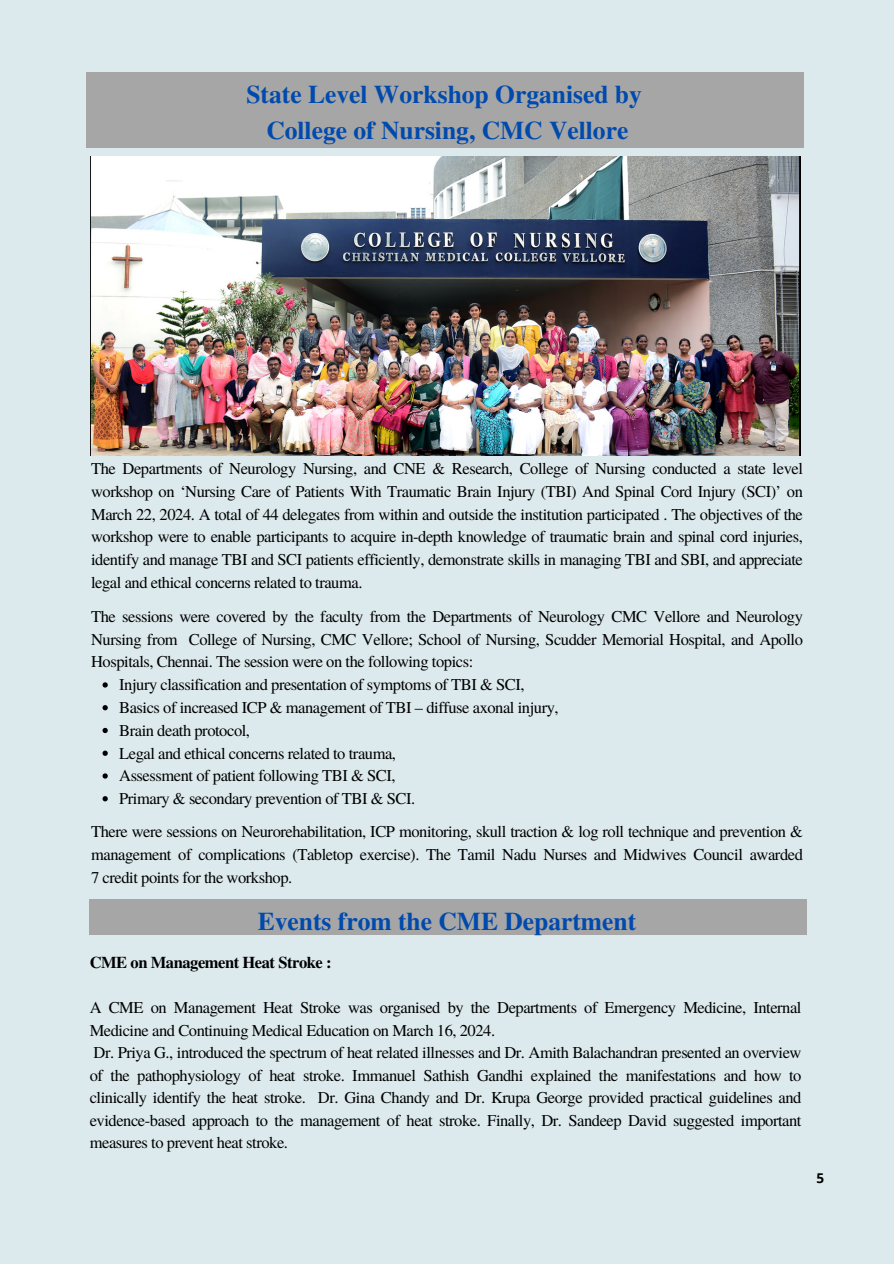
<style>
.page{position:relative;width:894px;height:1264px;background:#fff}
.page>*{position:absolute;margin:0;border:0;box-sizing:border-box;transform-origin:0 0}
.t1{font:700 25.5px/36px "Te X Gyre Termes";color:#004aad;text-align:center}
.t2{font:16.5px/22.8px "Te X Gyre Termes";letter-spacing:-.025em;color:#000;text-align:justify}
.t3{font:700 16.5px "Te X Gyre Termes";letter-spacing:-.025em;color:#000}
.t4{font:700 13.5px "Open Sans";color:#000}
</style>
<div class="page">
<div style="left:0;top:0;width:893px;height:1263px;background:#ddeaed"></div>
<div style="left:86px;top:73px;width:718px;height:75px;background:#a6a6a6"></div>
<svg style="left:102px;top:682px;width:6px;height:5px"></svg>
<svg style="left:102px;top:705px;width:6px;height:5px"></svg>
<svg style="left:102px;top:728px;width:6px;height:5px"></svg>
<svg style="left:102px;top:750px;width:6px;height:6px"></svg>
<svg style="left:102px;top:773px;width:6px;height:5px"></svg>
<svg style="left:102px;top:796px;width:6px;height:5px"></svg>
<img style="left:90px;top:156px;width:710px;height:299px">
<div style="left:89px;top:899px;width:717px;height:35px;background:#a6a6a6"></div>
<h1 class="t1" style="left:246px;top:75px;width:397px">State Level Workshop Organised by<br>College of Nursing, CMC Vellore</h1>
<p class="t2" style="left:91px;top:456px;width:713px">The Departments of Neurology Nursing, and CNE &amp; Research, College of Nursing conducted a state level workshop on ‘Nursing Care of Patients With Traumatic Brain Injury (TBI) And Spinal Cord Injury (SCI)’ on March 22, 2024. A total of 44 delegates from within and outside the institution participated . The objectives of the workshop were to enable participants to acquire in-depth knowledge of traumatic brain and spinal cord injuries, identify and manage TBI and SCI patients efficiently, demonstrate skills in managing TBI and SBI, and appreciate legal and ethical concerns related to trauma.</p>
<p class="t2" style="left:91px;top:604px;width:713px">The sessions were covered by the faculty from the Departments of Neurology CMC Vellore and Neurology Nursing from College of Nursing, CMC Vellore; School of Nursing, Scudder Memorial Hospital, and Apollo Hospitals, Chennai. The session were on the following topics:</p>
<p class="t2" style="left:119px;top:672px;width:407px">Injury classification and presentation of symptoms of TBI &amp; SCI,</p>
<p class="t2" style="left:119px;top:695px;width:441px">Basics of increased ICP &amp; management of TBI – diffuse axonal injury,</p>
<p class="t2" style="left:119px;top:718px;width:132px">Brain death protocol,</p>
<p class="t2" style="left:119px;top:740px;width:278px">Legal and ethical concerns related to trauma,</p>
<p class="t2" style="left:119px;top:763px;width:278px">Assessment of patient following TBI &amp; SCI,</p>
<p class="t2" style="left:119px;top:786px;width:297px">Primary &amp; secondary prevention of TBI &amp; SCI.</p>
<p class="t2" style="left:91px;top:819px;width:713px">There were sessions on Neurorehabilitation, ICP monitoring, skull traction &amp; log roll technique and prevention &amp; management of complications (Tabletop exercise). The Tamil Nadu Nurses and Midwives Council awarded 7 credit points for the workshop.</p>
<h2 class="t1" style="left:258px;top:901px;width:379px">Events from the CME Department</h2>
<p class="t3" style="left:90px;top:949px;width:243px">CME on Management Heat Stroke :</p>
<p class="t2" style="left:90px;top:995px;width:713px">A CME on Management Heat Stroke was organised by the Departments of Emergency Medicine, Internal<br>Medicine and Continuing Medical Education on March 16, 2024.</p>
<p class="t2" style="left:90px;top:1040px;width:713px">Dr. Priya G., introduced the spectrum of heat related illnesses and Dr. Amith Balachandran presented an overview of the pathophysiology of heat stroke. Immanuel Sathish Gandhi explained the manifestations and how to clinically identify the heat stroke. Dr. Gina Chandy and Dr. Krupa George provided practical guidelines and evidence-based approach to the management of heat stroke. Finally, Dr. Sandeep David suggested important measures to prevent heat stroke.</p>
<h1 class="t4" style="left:816px;top:1168px;width:9px">5</h1>
</div>
